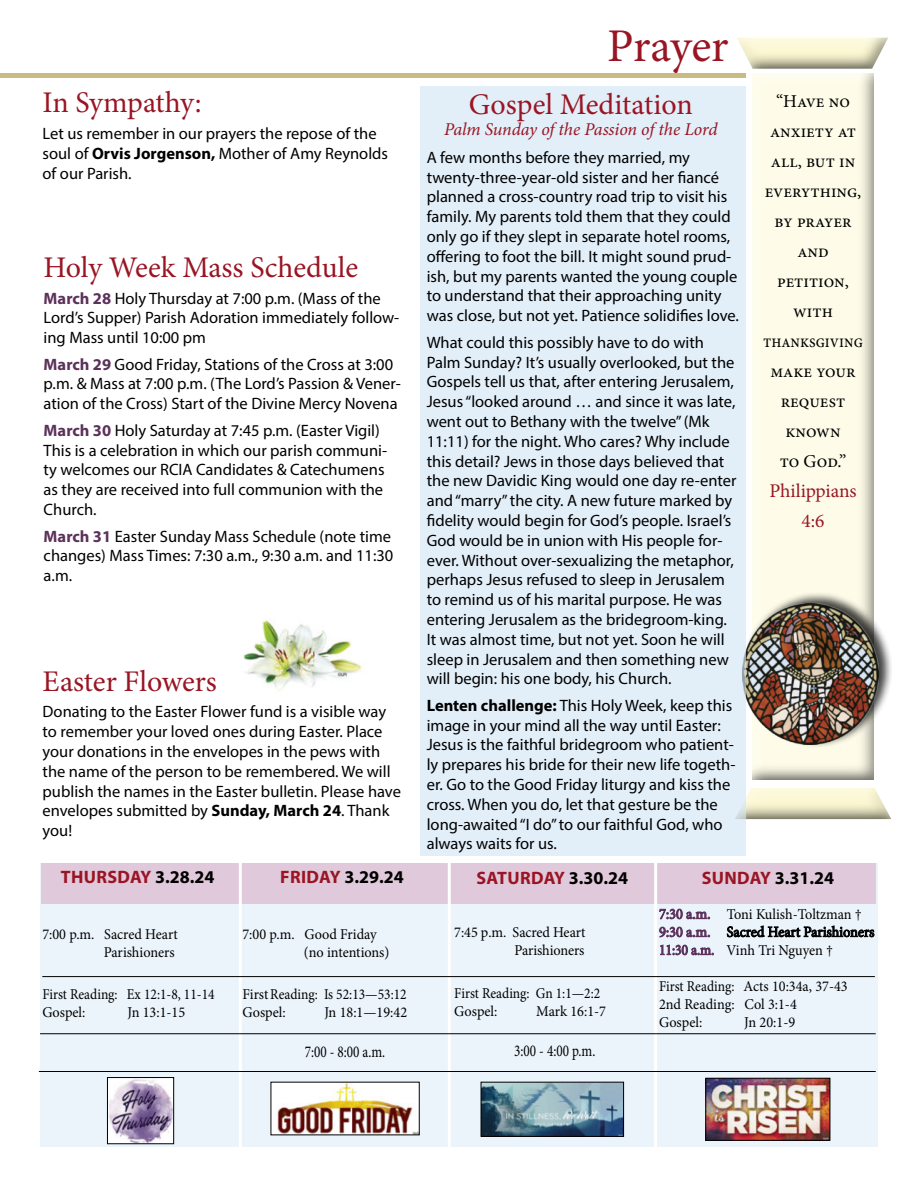
<style>
.page{position:relative;width:918px;height:1188px;background:#fff}
.page>*{position:absolute;margin:0;border:0;box-sizing:border-box;transform-origin:0 0}
.t1{font:46.95px "Minion Pro";color:#991524}
.t2{font:30px "Minion Pro";letter-spacing:-.015em;color:#991524}
.t3{font:19.35px/30px "Minion Pro";color:#991524;text-align:center}
.t4{font:18.15px/30px "Minion Pro";color:#000;text-align:center}
.t5{font:italic 18px "Minion Pro";letter-spacing:-.01em;color:#991524}
.t6{font:700 18px "Myriad Pro";letter-spacing:.01em;color:#991524}
.t7{font:700 18px "Myriad Pro";letter-spacing:.005em;color:#000}
.t8{font:16.5px/19.8px "Myriad Pro";color:#000}
.t9{font:16.5px "Minion Pro";color:#000;scale:.8 1}
.t10{font:15px/18px "Minion Pro";color:#000;text-align:right;scale:.95 1}
.t11{font:15px/18px "Minion Pro";color:#000;scale:.9 1}
.t12{font:15px/18px "Minion Pro";letter-spacing:-.02em;color:#000;scale:.95 1}
.s1{font-weight:700}
.s2{font-weight:700;color:#5c315b}
.s3{color:#000}
.s4{color:#991524}
.s5{color:#5c315b}
</style>
<div class="page">
<div style="left:0;top:73px;width:746px;height:5px;background:#c9bb82"></div>
<div style="left:750px;top:72px;width:125px;height:709px;background:#000;opacity:.75"></div>
<div style="left:735px;top:36px;width:154px;height:33px;background:#000;opacity:.75"></div>
<div style="left:732px;top:785px;width:161px;height:35px;background:#000;opacity:.75"></div>
<div style="left:741px;top:591px;width:152px;height:157px;background:#000;opacity:.75"></div>
<img style="left:746px;top:604px;width:132px;height:141px">
<div style="left:41px;top:863px;width:837px;height:284px;background:#ebf4fb"></div>
<div style="left:41px;top:863px;width:835px;height:41px;background:#e0c9da"></div>
<hr style="left:239px;top:863px;width:3px;height:320px;background:#fff">
<hr style="left:448px;top:863px;width:3px;height:322px;background:#fff">
<hr style="left:654px;top:863px;width:3px;height:285px;background:#fff">
<hr style="left:42px;top:976px;width:833px;height:1px;background:#000">
<hr style="left:39px;top:1071px;width:837px;height:1px;background:#000">
<hr style="left:40px;top:1033px;width:836px;height:1px;background:#000">
<div style="left:420px;top:86px;width:326px;height:769px;background:#e2eef8"></div>
<img style="left:483px;top:1084px;width:139px;height:51px">
<div style="left:481px;top:1082px;width:143px;height:55px;border:1px solid #000"></div>
<img style="left:109px;top:1079px;width:63px;height:63px">
<div style="left:107px;top:1077px;width:67px;height:67px;border:1px solid #000"></div>
<img style="left:273px;top:1084px;width:145px;height:49px">
<img style="left:707px;top:1080px;width:121px;height:59px">
<div style="left:705px;top:1078px;width:125px;height:63px;border:1px solid #000"></div>
<img style="left:243px;top:619px;width:119px;height:72px">
<h2 class="t2" style="left:43px;top:83px;width:161px">In Sympathy:</h2>
<p class="t8" style="left:43px;top:123px;width:347px">Let us remember in our prayers the repose of the soul of <span class="s1">Orvis Jorgenson,</span> Mother of Amy Reynolds of our Parish.</p>
<h2 class="t2" style="left:44px;top:247px;width:316px">Holy Week Mass Schedule</h2>
<p class="t8" style="left:44px;top:288px;width:357px"><span class="s2">March 28</span> Holy Thursday at 7:00 p.m. (Mass of the<br>Lord’s Supper) Parish Adoration immediately follow&shy;ing Mass until 10:00 pm</p>
<p class="t8" style="left:44px;top:354px;width:359px"><span class="s2">March 29</span> Good Friday, Stations of the Cross at 3:00 p.m. &amp; Mass at 7:00 p.m. (The Lord’s Passion &amp; Vener&shy;ation of the Cross) Start of the Divine Mercy Novena</p>
<p class="t8" style="left:44px;top:420px;width:345px"><span class="s2">March 30</span> Holy Saturday at 7:45 p.m. (Easter Vigil)<br>This is a celebration in which our parish communi&shy;ty welcomes our RCIA Candidates &amp; Catechumens as they are received into full communion with the Church.</p>
<p class="t8" style="left:44px;top:526px;width:351px"><span class="s2">March 31</span> Easter Sunday Mass Schedule (note time changes) Mass Times: 7:30 a.m., 9:30 a.m. and 11:30 a.m.</p>
<h2 class="t2" style="left:43px;top:661px;width:176px">Easter Flowers</h2>
<p class="t8" style="left:43px;top:702px;width:360px">Donating to the Easter Flower fund is a visible way to remember your loved ones during Easter. Place your donations in the envelopes in the pews with the name of the person to be remembered. We will publish the names in the Easter bulletin. Please have envelopes submitted by <span class="s1">Sunday, March 24</span>. Thank you!</p>
<h1 class="t1" style="left:607px;top:15px;width:123px">Prayer</h1>
<h2 class="t2" style="left:469px;top:84px;width:225px">Gospel Meditation</h2>
<p class="t5" style="left:444px;top:117px;width:275px">Palm Sunday of the Passion of the Lord</p>
<p class="t8" style="left:427px;top:147px;width:314px">A few months before they married, my twenty-three-year-old sister and her fiancé planned a cross-country road trip to visit his family. My parents told them that they could only go if they slept in separate hotel rooms, offering to foot the bill. It might sound prud&shy;ish, but my parents wanted the young couple to understand that their approaching unity was close, but not yet. Patience solidifies love.</p>
<p class="t8" style="left:427px;top:332px;width:311px">What could this possibly have to do with Palm Sunday? It’s usually overlooked, but the Gospels tell us that, after entering Jerusalem, Jesus “looked around … and since it was late, went out to Bethany with the twelve” (Mk 11:11) for the night. Who cares? Why include this detail? Jews in those days believed that the new Davidic King would one day re-enter and “marry” the city. A new future marked by fidelity would begin for God’s people. Israel’s God would be in union with His people for&shy;ever. Without over-sexualizing the metaphor, perhaps Jesus refused to sleep in Jerusalem to remind us of his marital purpose. He was entering Jerusalem as the bridegroom-king.<br>It was almost time, but not yet. Soon he will sleep in Jerusalem and then something new will begin: his one body, his Church.</p>
<p class="t8" style="left:427px;top:695px;width:310px"><span class="s1">Lenten challenge:</span> This Holy Week, keep this image in your mind all the way until Easter:<br>Jesus is the faithful bridegroom who patient&shy;ly prepares his bride for their new life togeth&shy;er. Go to the Good Friday liturgy and kiss the cross. When you do, let that gesture be the long-awaited “I do” to our faithful God, who always waits for us.</p>
<p class="t4" style="left:763px;top:87px;width:101px">“Have no anxiety at all, but in everything, by prayer and petition, with thanksgiving make your request known<br>to God.”</p>
<p class="t3" style="left:769px;top:476px;width:89px">Philippians<br>4:6</p>
<p class="t6" style="left:61px;top:866px;width:155px">THURSDAY <span class="s3">3.28.24</span></p>
<p class="t7" style="left:280px;top:865px;width:125px"><span class="s4">FRIDAY</span> 3.29.24</p>
<p class="t6" style="left:477px;top:866px;width:153px">SATURDAY <span class="s3">3.30.24</span></p>
<p class="t7" style="left:702px;top:866px;width:134px"><span class="s4">SUNDAY</span> 3.31.24</p>
<p class="t12" style="left:659px;top:905px;width:228px"><span class="s5">7:30 a.m.</span> Toni Kulish-Toltzman †<br><span class="s5">9:30 a.m.</span> Sacred Heart Parishioners<br><span class="s5">11:30 a.m.</span> Vinh Tri Nguyen †</p>
<p class="t11" style="left:659px;top:977px;width:211px">First Reading: Acts 10:34a, 37-43<br>2nd Reading: Col 3:1-4<br>Gospel:</p>
<p class="t10" style="left:454px;top:923px;width:140px">7:45 p.m. Sacred Heart<br>Parishioners</p>
<p class="t11" style="left:454px;top:984px;width:164px">First Reading: Gn 1:1—2:2<br>Gospel:</p>
<p class="t10" style="left:42px;top:925px;width:144px">7:00 p.m. Sacred Heart<br>Parishioners</p>
<p class="t11" style="left:42px;top:986px;width:193px">First Reading: Ex 12:1-8, 11-14<br>Gospel:</p>
<p class="t10" style="left:304px;top:925px;width:92px;text-align:left;text-indent:-61px">7:00 p.m. Good Friday (no intentions)</p>
<p class="t10" style="left:242px;top:986px;width:174px;text-align:left">FirstReading: Is 52:13—53:12<br>Gospel:</p>
<p class="t10" style="left:536px;top:1002px;width:75px">Mark 16:1-7</p>
<p class="t9" style="left:514px;top:1039px;width:103px">3:00 - 4:00 p.m.</p>
<p class="t10" style="left:128px;top:1004px;width:62px">Jn 13:1-15</p>
<p class="t10" style="left:324px;top:1004px;width:89px">Jn 18:1—19:42</p>
<p class="t9" style="left:305px;top:1041px;width:102px">7:00 - 8:00 a.m.</p>
<p class="t10" style="left:744px;top:1013px;width:55px">Jn 20:1-9</p>
</div>
